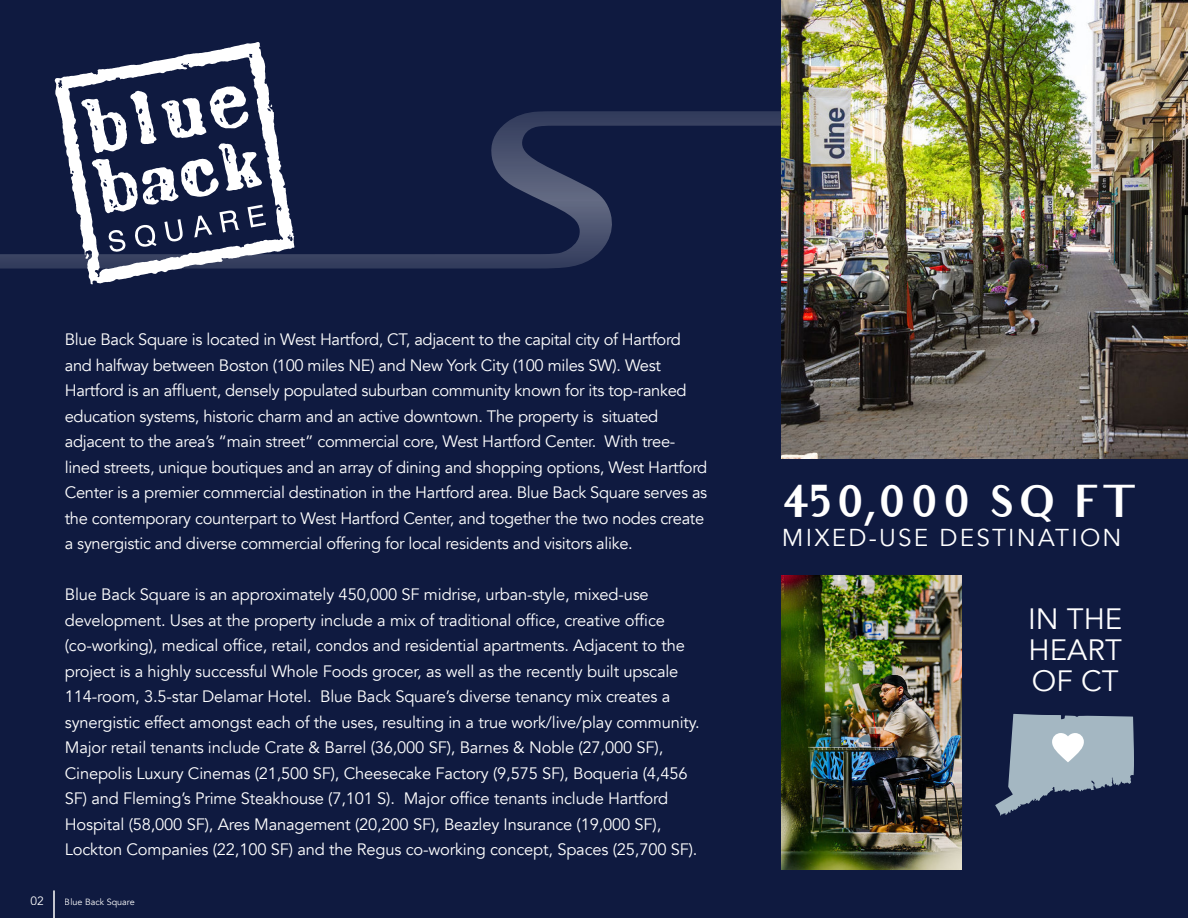
<style>
.page{position:relative;width:1188px;height:918px;background:#0f1a40}
.page>*{position:absolute;margin:0;border:0;box-sizing:border-box;transform-origin:0 0}
.t1{font:700 42.15px "Audrey";letter-spacing:.09em;color:#fff}
.t2{font:29.4px/31.2px "Avenir";color:#fff}
.t3{font:24.3px "Avenir";letter-spacing:.09em;color:#fff}
.t4{font:16.5px/25.5px "Avenir";letter-spacing:-.01em;color:#fff}
.t5{font:12px "Avenir";color:#fff}
.t6{font:9px "Avenir";color:#fff}
</style>
<div class="page">
<svg style="left:0;top:111px;width:782px;height:158px"></svg>
<img style="left:782px;top:576px;width:180px;height:293px">
<svg style="left:55px;top:42px;width:240px;height:242px"></svg>
<svg style="left:81px;top:86px;width:185px;height:166px"></svg>
<img style="left:782px;top:0;width:406px;height:459px">
<svg style="left:995px;top:714px;width:139px;height:102px"></svg>
<hr style="left:53px;top:890px;width:2px;height:28px;background:#fff">
<p class="t4" style="left:65px;top:327px;width:644px">Blue Back Square is located in West Hartford, CT, adjacent to the capital city of Hartford and halfway between Boston (100 miles NE) and New York City (100 miles SW). West Hartford is an affluent, densely populated suburban community known for its top-ranked education systems, historic charm and an active downtown. The property is situated adjacent to the area’s “main street” commercial core, West Hartford Center. With tree&shy;lined streets, unique boutiques and an array of dining and shopping options, West Hartford Center is a premier commercial destination in the Hartford area. Blue Back Square serves as the contemporary counterpart to West Hartford Center, and together the two nodes create a synergistic and diverse commercial offering for local residents and visitors alike.</p>
<p class="t4" style="left:65px;top:582px;width:636px">Blue Back Square is an approximately 450,000 SF midrise, urban-style, mixed-use development. Uses at the property include a mix of traditional office, creative office (co-working), medical office, retail, condos and residential apartments. Adjacent to the project is a highly successful Whole Foods grocer, as well as the recently built upscale 114-room, 3.5-star Delamar Hotel. Blue Back Square’s diverse tenancy mix creates a synergistic effect amongst each of the uses, resulting in a true work/live/play community.<br>Major retail tenants include Crate &amp; Barrel (36,000 SF), Barnes &amp; Noble (27,000 SF), Cinepolis Luxury Cinemas (21,500 SF), Cheesecake Factory (9,575 SF), Boqueria (4,456<br>SF) and Fleming’s Prime Steakhouse (7,101 S). Major office tenants include Hartford Hospital (58,000 SF), Ares Management (20,200 SF), Beazley Insurance (19,000 SF), Lockton Companies (22,100 SF) and the Regus co-working concept, Spaces (25,700 SF).</p>
<p class="t5" style="left:30px;top:894px;width:15px">02</p>
<p class="t6" style="left:65px;top:896px;width:71px">Blue Back Square</p>
<p class="t1" style="left:782px;top:478px;width:351px">450,000 SQ FT</p>
<p class="t3" style="left:782px;top:524px;width:341px">MIXED-USE DESTINATION</p>
<p class="t2" style="left:1028px;top:604px;width:96px">IN THE</p>
<p class="t2" style="left:1029px;top:635px;width:95px">HEART<br>OF CT</p>
</div>
